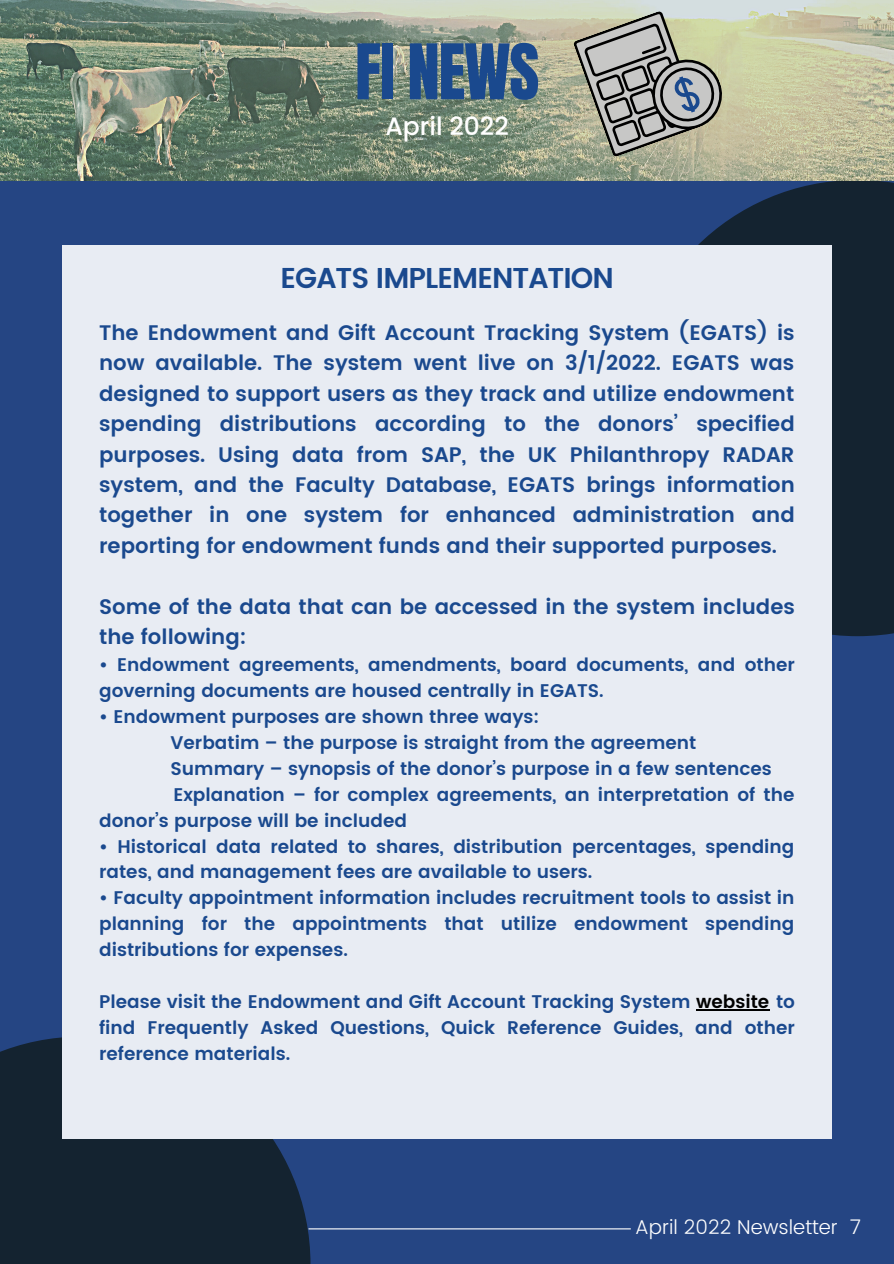
<style>
.page{position:relative;width:894px;height:1264px;background:#fff}
.page>*{position:absolute;margin:0;border:0;box-sizing:border-box;transform-origin:0 0}
.t1{font:65.1px "Anton";letter-spacing:-.02em;color:#1a498e}
.t2{font:600 28.65px "Poppins";letter-spacing:-.035em;color:#1a498e}
.t3{font:500 25.05px "Poppins";color:#fff}
.t4{font:600 21px/30.5px "Poppins";color:#1a498e;text-align:justify}
.t5{font:300 19.95px "Poppins";color:#fff}
.t6{font:600 18.3px/26px "Poppins";color:#1a498e}
.s1{color:#000}
</style>
<div class="page">
<div style="left:0;top:0;width:893px;height:1263px;background:#254583"></div>
<div style="left:0;top:1037px;width:310px;height:226px;background:#142330"></div>
<svg style="left:629px;top:180px;width:264px;height:456px;fill:#142330"></svg>
<div style="left:62px;top:245px;width:769px;height:893px;background:#e8ecf3"></div>
<img style="left:0;top:0;width:893px;height:180px">
<svg style="left:572px;top:9px;width:159px;height:148px;background:#a3a497"></svg>
<hr style="left:308px;top:1228px;width:322px;height:1px;background:#fff">
<hr style="left:695px;top:1009px;width:74px;height:1px;background:#000">
<p class="t1" style="left:355px;top:25px;width:186px">FI NEWS</p>
<p class="t3" style="left:385px;top:109px;width:125px">April 2022</p>
<p class="t2" style="left:280px;top:261px;width:335px">EGATS IMPLEMENTATION</p>
<p class="t4" style="left:99px;top:317px;width:697px">The Endowment and Gift Account Tracking System (EGATS) is now available. The system went live on 3/1/2022. EGATS was designed to support users as they track and utilize endowment spending distributions according to the donors’ specified purposes. Using data from SAP, the UK Philanthropy RADAR system, and the Faculty Database, EGATS brings information together in one system for enhanced administration and reporting for endowment funds and their supported purposes.</p>
<p class="t4" style="left:99px;top:591px;width:697px">Some of the data that can be accessed in the system includes the following:</p>
<p class="t6" style="left:99px;top:652px;width:697px">• Endowment agreements, amendments, board documents, and other governing documents are housed centrally in EGATS.</p>
<p class="t6" style="left:99px;top:703px;width:441px">• Endowment purposes are shown three ways:</p>
<p class="t6" style="left:170px;top:729px;width:527px">Verbatim – the purpose is straight from the agreement</p>
<p class="t6" style="left:170px;top:755px;width:602px">Summary – synopsis of the donor’s purpose in a few sentences</p>
<p class="t6" style="left:99px;top:781px;width:696px;text-indent:74px">Explanation – for complex agreements, an interpretation of the donor’s purpose will be included</p>
<p class="t6" style="left:99px;top:833px;width:696px">• Historical data related to shares, distribution percentages, spending rates, and management fees are available to users.</p>
<p class="t6" style="left:99px;top:885px;width:696px;text-align:justify">• Faculty appointment information includes recruitment tools to assist in planning for the appointments that utilize endowment spending distributions for expenses.</p>
<p class="t6" style="left:99px;top:988px;width:697px;text-align:justify">Please visit the Endowment and Gift Account Tracking System <span class="s1">website</span> to find Frequently Asked Questions, Quick Reference Guides, and other reference materials.</p>
<p class="t5" style="left:635px;top:1215px;width:227px">April 2022 Newsletter 7</p>
</div>
